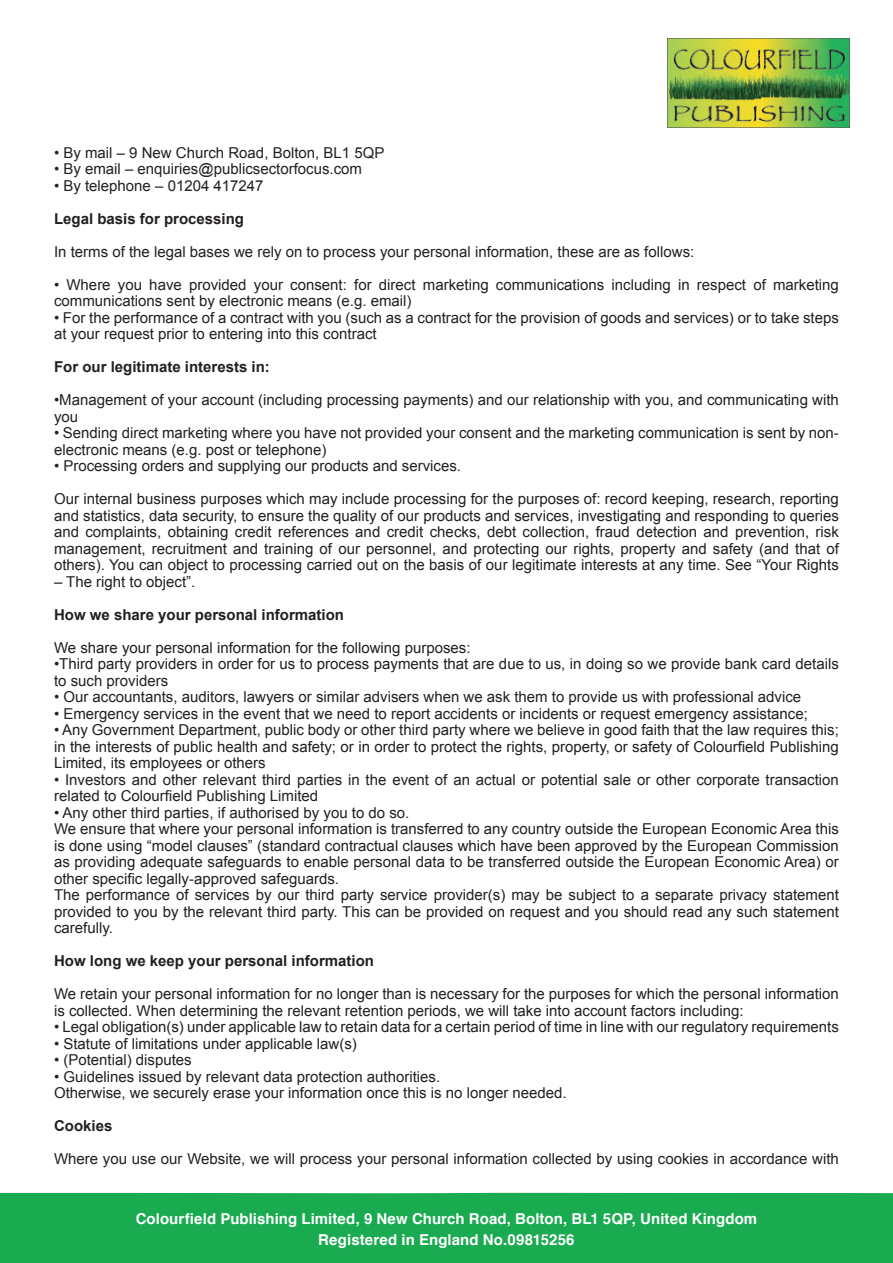
<style>
.page{position:relative;width:893px;height:1263px;background:#fff}
.page>*{position:absolute;margin:0;border:0;box-sizing:border-box;transform-origin:0 0}
.t1{font:15px/16.5px "Arial";color:#231f20}
.t2{font:700 15px "Arial";color:#231f20}
.t3{font:700 15px/21px "Helvetica";letter-spacing:.005em;color:#fff;text-align:center}
</style>
<div class="page">
<div style="left:0;top:1192px;width:893px;height:71px;background:#1aaa50"></div>
<img style="left:667px;top:39px;width:183px;height:89px">
<p class="t1" style="left:54px;top:144px;width:332px">• By mail – 9 New Church Road, Bolton, BL1 5QP</p>
<p class="t1" style="left:54px;top:161px;width:310px">• By email – enquiries@publicsectorfocus.com</p>
<p class="t1" style="left:54px;top:177px;width:211px">• By telephone – 01204 417247</p>
<p class="t2" style="left:54px;top:208px;width:192px">Legal basis for processing</p>
<p class="t1" style="left:54px;top:243px;width:642px">In terms of the legal bases we rely on to process your personal information, these are as follows:</p>
<p class="t1" style="left:54px;top:276px;width:786px">• Where you have provided your consent: for direct marketing communications including in respect of marketing communications sent by electronic means (e.g. email)</p>
<p class="t1" style="left:54px;top:309px;width:786px">• For the performance of a contract with you (such as a contract for the provision of goods and services) or to take steps at your request prior to entering into this contract</p>
<p class="t2" style="left:54px;top:357px;width:217px">For our legitimate interests in:</p>
<p class="t1" style="left:54px;top:392px;width:786px">•Management of your account (including processing payments) and our relationship with you, and communicating with you</p>
<p class="t1" style="left:54px;top:425px;width:786px">• Sending direct marketing where you have not provided your consent and the marketing communication is sent by non&shy;electronic means (e.g. post or telephone)</p>
<p class="t1" style="left:54px;top:458px;width:409px">• Processing orders and supplying our products and services.</p>
<p class="t1" style="left:54px;top:491px;width:786px;text-align:justify">Our internal business purposes which may include processing for the purposes of: record keeping, research, reporting and statistics, data security, to ensure the quality of our products and services, investigating and responding to queries and complaints, obtaining credit references and credit checks, debt collection, fraud detection and prevention, risk management, recruitment and training of our personnel, and protecting our rights, property and safety (and that of others). You can object to processing carried out on the basis of our legitimate interests at any time. See “Your Rights</p>
<p class="t1" style="left:54px;top:573px;width:143px">– The right to object”.</p>
<p class="t2" style="left:54px;top:604px;width:292px">How we share your personal information</p>
<p class="t1" style="left:54px;top:639px;width:418px">We share your personal information for the following purposes:</p>
<p class="t1" style="left:54px;top:656px;width:786px">•Third party providers in order for us to process payments that are due to us, in doing so we provide bank card details to such providers</p>
<p class="t1" style="left:54px;top:689px;width:749px">• Our accountants, auditors, lawyers or similar advisers when we ask them to provide us with professional advice</p>
<p class="t1" style="left:54px;top:705px;width:755px">• Emergency services in the event that we need to report accidents or incidents or request emergency assistance;</p>
<p class="t1" style="left:54px;top:722px;width:786px;text-align:justify">• Any Government Department, public body or other third party where we believe in good faith that the law requires this; in the interests of public health and safety; or in order to protect the rights, property, or safety of Colourfield Publishing Limited, its employees or others</p>
<p class="t1" style="left:54px;top:771px;width:786px">• Investors and other relevant third parties in the event of an actual or potential sale or other corporate transaction related to Colourfield Publishing Limited</p>
<p class="t1" style="left:54px;top:804px;width:786px">• Any other third parties, if authorised by you to do so.<br>We ensure that where your personal information is transferred to any country outside the European Economic Area this is done using “model clauses” (standard contractual clauses which have been approved by the European Commission as providing adequate safeguards to enable personal data to be transferred outside the European Economic Area) or other specific legally-approved safeguards.<br>The performance of services by our third party service provider(s) may be subject to a separate privacy statement provided to you by the relevant third party. This can be provided on request and you should read any such statement carefully.</p>
<p class="t2" style="left:54px;top:951px;width:322px">How long we keep your personal information</p>
<p class="t1" style="left:54px;top:986px;width:786px">We retain your personal information for no longer than is necessary for the purposes for which the personal information is collected. When determining the relevant retention periods, we will take into account factors including:</p>
<p class="t1" style="left:54px;top:1019px;width:786px">• Legal obligation(s) under applicable law to retain data for a certain period of time in line with our regulatory requirements</p>
<p class="t1" style="left:54px;top:1035px;width:304px">• Statute of limitations under applicable law(s)</p>
<p class="t1" style="left:54px;top:1052px;width:139px">• (Potential) disputes</p>
<p class="t1" style="left:54px;top:1068px;width:514px">• Guidelines issued by relevant data protection authorities.<br>Otherwise, we securely erase your information once this is no longer needed.</p>
<p class="t2" style="left:54px;top:1116px;width:60px">Cookies</p>
<p class="t1" style="left:54px;top:1151px;width:786px">Where you use our Website, we will process your personal information collected by using cookies in accordance with</p>
<p class="t3" style="left:136px;top:1208px;width:623px">Colourfield Publishing Limited, 9 New Church Road, Bolton, BL1 5QP, United Kingdom<br>Registered in England No.09815256</p>
</div>
